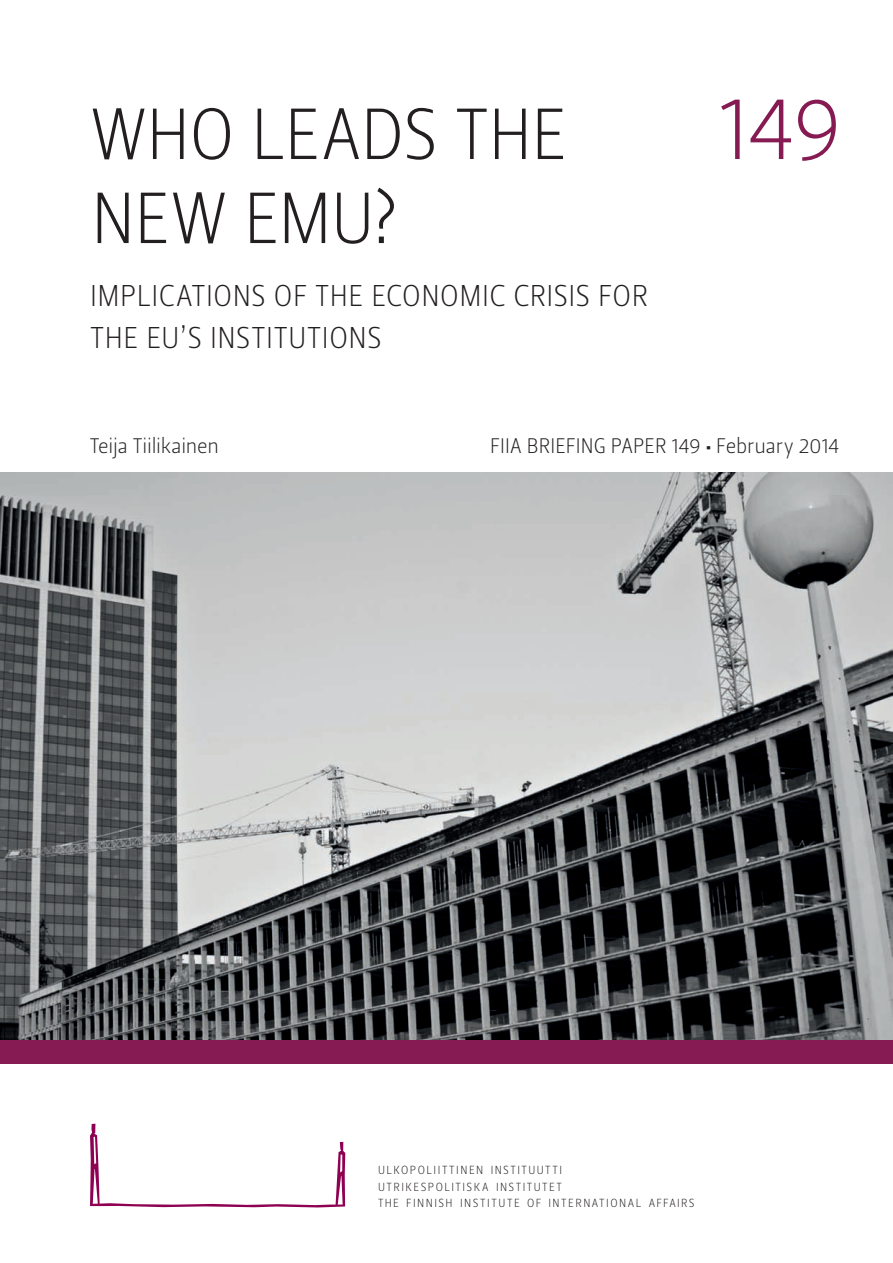
<style>
.page{position:relative;width:893px;height:1263px;background:#fff}
.page>*{position:absolute;margin:0;border:0;box-sizing:border-box;transform-origin:0 0}
.t1{font:90px "Leitura Sans Grot 1";color:#861a53}
.t2{font:72px/84px "Leitura Sans Grot 1";letter-spacing:-.005em;color:#231f20}
.t3{font:30px/42px "Leitura Sans Grot 1";letter-spacing:.02em;color:#231f20}
.t4{font:21px "Leitura Sans Grot 1";letter-spacing:-.01em;color:#231f20}
.t5{font:11.7px/16.2px "Leitura Sans Grot 1";letter-spacing:.125em;color:#231f20}
</style>
<div class="page">
<img style="left:0;top:473px;width:893px;height:567px">
<div style="left:0;top:1040px;width:893px;height:23px;background:#861a53"></div>
<svg style="left:90px;top:1124px;width:255px;height:83px"></svg>
<h2 class="t2" style="left:91px;top:102px;width:478px">WHO LEADS THE<br>NEW EMU?</h2>
<h3 class="t3" style="left:90px;top:279px;width:555px">IMPLICATIONS OF THE ECONOMIC CRI SIS FOR<br>THE EU’S I NSTITUTIONS</h3>
<h1 class="t1" style="left:718px;top:95px;width:127px">149</h1>
<h3 class="t4" style="left:90px;top:438px;width:131px">TEIJA TIILIKAINEN</h3>
<h3 class="t4" style="left:490px;top:438px;width:351px">FIIA BRIEFING PAPER 149 • FEBRUARY 2014</h3>
<p class="t5" style="left:378px;top:1164px;width:318px">ULKOPOLIITTINEN INSTITUUTTI<br>UTRIKESPOLITISKA INSTITUTET<br>THE FINNISH INSTITUTE OF INTERNATIONAL AFFAIRS</p>
</div>
